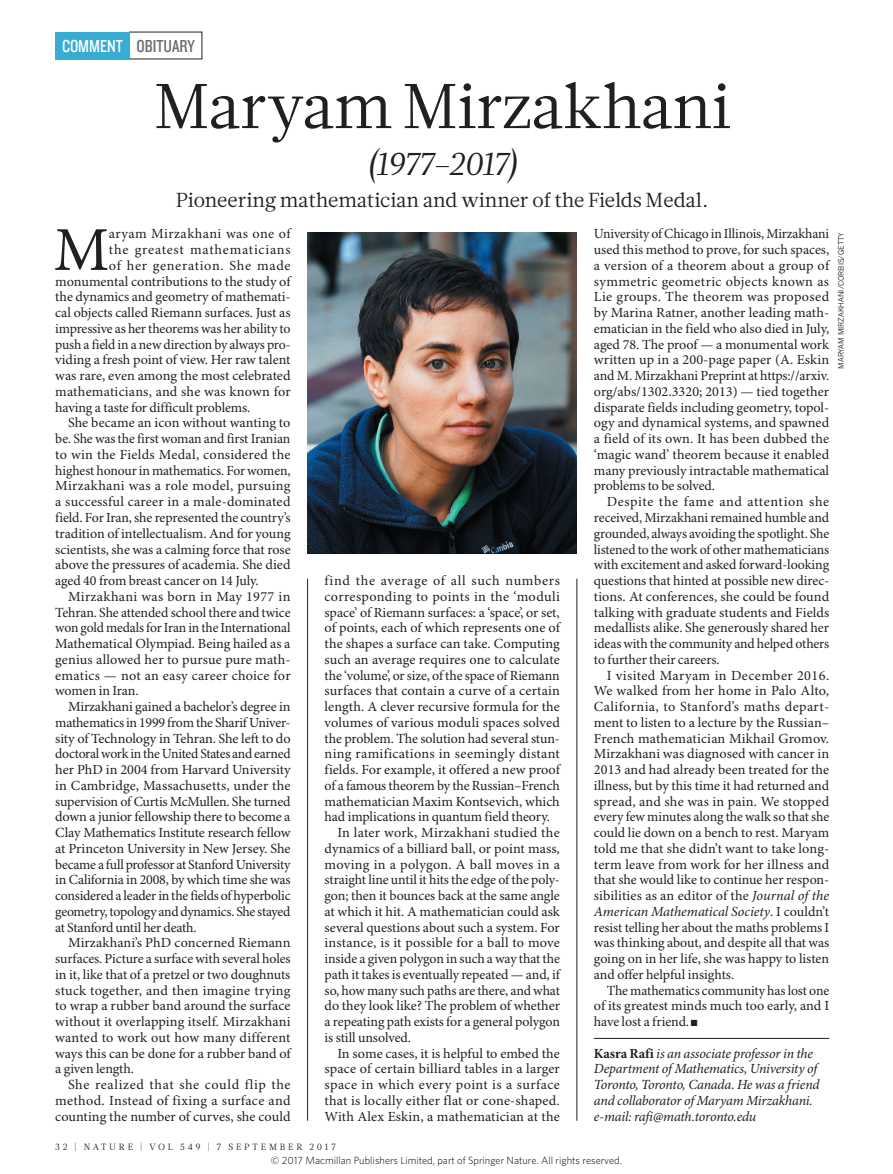
<style>
.page{position:relative;width:893px;height:1174px;background:#fff}
.page>*{position:absolute;margin:0;border:0;box-sizing:border-box;transform-origin:0 0}
.HEAD_42{font:63px "Glosa Math";color:#231f20}
.BODY_DROP_CAP{font:62.4px "Minion Pro";color:#231f20}
.OBIT_DATES{font:italic 31.5px "Glosa Math";letter-spacing:-.035em;color:#231f20}
.OBIT_INTRO{font:20.25px "Glosa Math";letter-spacing:-.01em;color:#231f20}
.t1{font:18px "Knockout 29 Junior Ltweight";color:#6c6d70}
.t2{font:18px "Knockout 29 Junior Ltweight";color:#fff}
.BODY_INDENT{font:13.95px/15.8px "Minion Pro";letter-spacing:-.005em;color:#231f20;text-align:justify}
.BODY_DROP_CAP-2{font:13.95px "Minion Pro";letter-spacing:-.005em;color:#231f20}
.AUTHOR_DETAILS{font:italic 13.95px/15.8px "Minion Pro";letter-spacing:-.015em;color:#231f20}
.EMAIL{font:italic 13.95px "Minion Pro";letter-spacing:-.015em;color:#231f20}
.BODY_DROP_CAP-3{font:13.95px "Minion Pro";letter-spacing:.05em;color:#231f20}
.BODY_DROP_CAP-4{font:13.95px "Minion Pro";letter-spacing:.025em;color:#231f20}
.BODY_DROP_CAP-5{font:13.95px "Minion Pro";letter-spacing:.045em;color:#231f20}
.t3{font:300 10.5px "Whitney";color:#000}
.t4{font:9px "Glosa Math";letter-spacing:.315em;color:#231f20}
.PIC_CREDIT{font:7.5px "News Gothic MTOT";color:#231f20}
.s1{font-style:italic}
.s2{font-weight:700;font-style:normal}
</style>
<div class="page">
<hr style="left:594px;top:1038px;width:235px;height:1px;background:#231f20">
<img style="left:308px;top:232px;width:269px;height:321px">
<div style="left:55px;top:32px;width:75px;height:27px;background:#38acd2"></div>
<hr style="left:307px;top:579px;width:1px;height:541px;background:#231f20">
<hr style="left:577px;top:579px;width:1px;height:541px;background:#231f20">
<p class="t2" style="left:62px;top:34px;width:62px">COMMENT</p>
<p class="t1" style="left:137px;top:34px;width:60px">OBITUARY</p>
<p class="HEAD_42" style="left:154px;top:65px;width:578px">Maryam Mirzakhani</p>
<p class="OBIT_DATES" style="left:366px;top:144px;width:154px">(1977–2017)</p>
<p class="OBIT_INTRO" style="left:176px;top:186px;width:534px">Pioneering mathematician and winner of the Fields Medal.</p>
<p class="BODY_DROP_CAP" style="left:54px;top:213px;width:57px">M</p>
<p class="BODY_DROP_CAP-4" style="left:109px;top:225px;width:183px">aryam Mirzakhani was one of</p>
<p class="BODY_DROP_CAP-3" style="left:109px;top:241px;width:183px">the greatest mathematicians</p>
<p class="BODY_DROP_CAP-5" style="left:109px;top:257px;width:183px">of her generation. She made</p>
<p class="BODY_DROP_CAP-2" style="left:55px;top:273px;width:237px">monumental contributions to the study of</p>
<p class="BODY_DROP_CAP-2" style="left:55px;top:288px;width:237px">the dynamics and geometry of mathemati-</p>
<p class="BODY_DROP_CAP-2" style="left:55px;top:304px;width:237px">cal objects called Riemann surfaces. Just as</p>
<p class="BODY_DROP_CAP-2" style="left:55px;top:320px;width:237px">impressive as her theorems was her ability to</p>
<p class="BODY_DROP_CAP-2" style="left:55px;top:336px;width:237px">push a field in a new direction by always pro-</p>
<p class="BODY_DROP_CAP-2" style="left:55px;top:351px;width:237px">viding a fresh point of view. Her raw talent</p>
<p class="BODY_DROP_CAP-2" style="left:55px;top:367px;width:237px">was rare, even among the most celebrated</p>
<p class="BODY_DROP_CAP-2" style="left:55px;top:383px;width:237px">mathematicians, and she was known for</p>
<p class="BODY_DROP_CAP-2" style="left:55px;top:399px;width:197px">having a taste for difficult problems.</p>
<p class="BODY_INDENT" style="left:55px;top:416px;width:237px;text-indent:13px">She became an icon without wanting to be. She was the first woman and first Iranian to win the Fields Medal, considered the highest honour in mathematics. For women, Mirzakhani was a role model, pursuing a successful career in a male-dominated field. For Iran, she represented the country’s tradition of intellectualism. And for young scientists, she was a calming force that rose above the pressures of academia. She died aged 40 from breast cancer on 14 July.</p>
<p class="BODY_INDENT" style="left:55px;top:589px;width:237px;text-indent:13px">Mirzakhani was born in May 1977 in Tehran. She attended school there and twice won gold medals for Iran in the International Mathematical Olympiad. Being hailed as a genius allowed her to pursue pure math&shy;ematics — not an easy career choice for women in Iran.</p>
<p class="BODY_INDENT" style="left:55px;top:699px;width:237px;text-indent:13px">Mirzakhani gained a bachelor’s degree in mathematics in 1999 from the Sharif Univer&shy;sity of Technology in Tehran. She left to do doctoral work in the United States and earned her PhD in 2004 from Harvard University in Cambridge, Massachusetts, under the supervision of Curtis McMullen. She turned down a junior fellowship there to become a Clay Mathematics Institute research fellow at Princeton University in New Jersey. She became a full professor at Stanford University in California in 2008, by which time she was considered a leader in the fields of hyperbolic geometry, topology and dynamics. She stayed at Stanford until her death.</p>
<p class="BODY_INDENT" style="left:55px;top:935px;width:237px;text-indent:13px">Mirzakhani’s PhD concerned Riemann surfaces. Picture a surface with several holes in it, like that of a pretzel or two doughnuts stuck together, and then imagine trying to wrap a rubber band around the surface without it overlapping itself. Mirzakhani wanted to work out how many different ways this can be done for a rubber band of a given length.</p>
<p class="BODY_INDENT" style="left:55px;top:1077px;width:237px;text-indent:13px">She realized that she could flip the method. Instead of fixing a surface and counting the number of curves, she could</p>
<p class="BODY_INDENT" style="left:325px;top:573px;width:237px">find the average of all such numbers corresponding to points in the ‘moduli space’ of Riemann surfaces: a ‘space’, or set, of points, each of which represents one of the shapes a surface can take. Computing such an average requires one to calculate the ‘volume’, or size, of the space of Riemann surfaces that contain a curve of a certain length. A clever recursive formula for the volumes of various moduli spaces solved the problem. The solution had several stun&shy;ning ramifications in seemingly distant fields. For example, it offered a new proof of a famous theorem by the Russian–French mathematician Maxim Kontsevich, which had implications in quantum field theory.</p>
<p class="BODY_INDENT" style="left:325px;top:825px;width:237px;text-indent:13px">In later work, Mirzakhani studied the dynamics of a billiard ball, or point mass, moving in a polygon. A ball moves in a straight line until it hits the edge of the poly&shy;gon; then it bounces back at the same angle at which it hit. A mathematician could ask several questions about such a system. For instance, is it possible for a ball to move inside a given polygon in such a way that the path it takes is eventually repeated — and, if so, how many such paths are there, and what do they look like? The problem of whether a repeating path exists for a general polygon is still unsolved.</p>
<p class="BODY_INDENT" style="left:325px;top:1046px;width:237px;text-indent:13px">In some cases, it is helpful to embed the space of certain billiard tables in a larger space in which every point is a surface that is locally either flat or cone-shaped.<br>With Alex Eskin, a mathematician at the</p>
<p class="t4" style="left:55px;top:1141px;width:282px">32 | NATURE | VOL 549 | 7 SEPTEMBER 2017</p>
<p class="BODY_INDENT" style="left:594px;top:227px;width:237px">University of Chicago in Illinois, Mirzakhani used this method to prove, for such spaces, a version of a theorem about a group of symmetric geometric objects known as Lie groups. The theorem was proposed by Marina Ratner, another leading math&shy;ematician in the field who also died in July, aged 78. The proof — a monumental work written up in a 200-page paper (A. Eskin and M. Mirzakhani Preprint at https://arxiv. org/abs/1302.3320; 2013) — tied together disparate fields including geometry, topol&shy;ogy and dynamical systems, and spawned a field of its own. It has been dubbed the ‘magic wand’ theorem because it enabled many previously intractable mathematical problems to be solved.</p>
<p class="BODY_INDENT" style="left:594px;top:494px;width:237px;text-indent:13px">Despite the fame and attention she received, Mirzakhani remained humble and grounded, always avoiding the spotlight. She listened to the work of other mathematicians with excitement and asked forward-looking questions that hinted at possible new direc&shy;tions. At conferences, she could be found talking with graduate students and Fields medallists alike. She generously shared her ideas with the community and helped others to further their careers.</p>
<p class="BODY_INDENT" style="left:594px;top:668px;width:237px;text-indent:13px">I visited Maryam in December 2016.<br>We walked from her home in Palo Alto, California, to Stanford’s maths depart&shy;ment to listen to a lecture by the Russian– French mathematician Mikhail Gromov.<br>Mirzakhani was diagnosed with cancer in 2013 and had already been treated for the illness, but by this time it had returned and spread, and she was in pain. We stopped every few minutes along the walk so that she could lie down on a bench to rest. Maryam told me that she didn’t want to take long&shy;term leave from work for her illness and that she would like to continue her respon&shy;sibilities as an editor of the <span class="s1">Journal of the American Mathematical Society</span>. I couldn’t resist telling her about the maths problems I was thinking about, and despite all that was going on in her life, she was happy to listen and offer helpful insights.</p>
<p class="BODY_INDENT" style="left:594px;top:983px;width:237px;text-indent:13px">The mathematics community has lost one of its greatest minds much too early, and I have lost a friend. ■</p>
<p class="AUTHOR_DETAILS" style="left:594px;top:1046px;width:227px"><span class="s2">Kasra Rafi</span> is an associate professor in the Department of Mathematics, University of Toronto, Toronto, Canada. He was a friend and collaborator of Maryam Mirzakhani.</p>
<p class="EMAIL" style="left:594px;top:1107px;width:164px">e-mail: rafi@math.toronto.edu</p>
<p class="PIC_CREDIT" style="left:836px;top:369px;width:138px;rotate:-90deg">MARYAM MIRZAKHANI/CORBIS/GETTY</p>
<p class="t3" style="left:271px;top:1153px;width:352px">© 2017 Macmillan Publishers Limited, part of Springer Nature. All rights reserved.</p>
</div>
